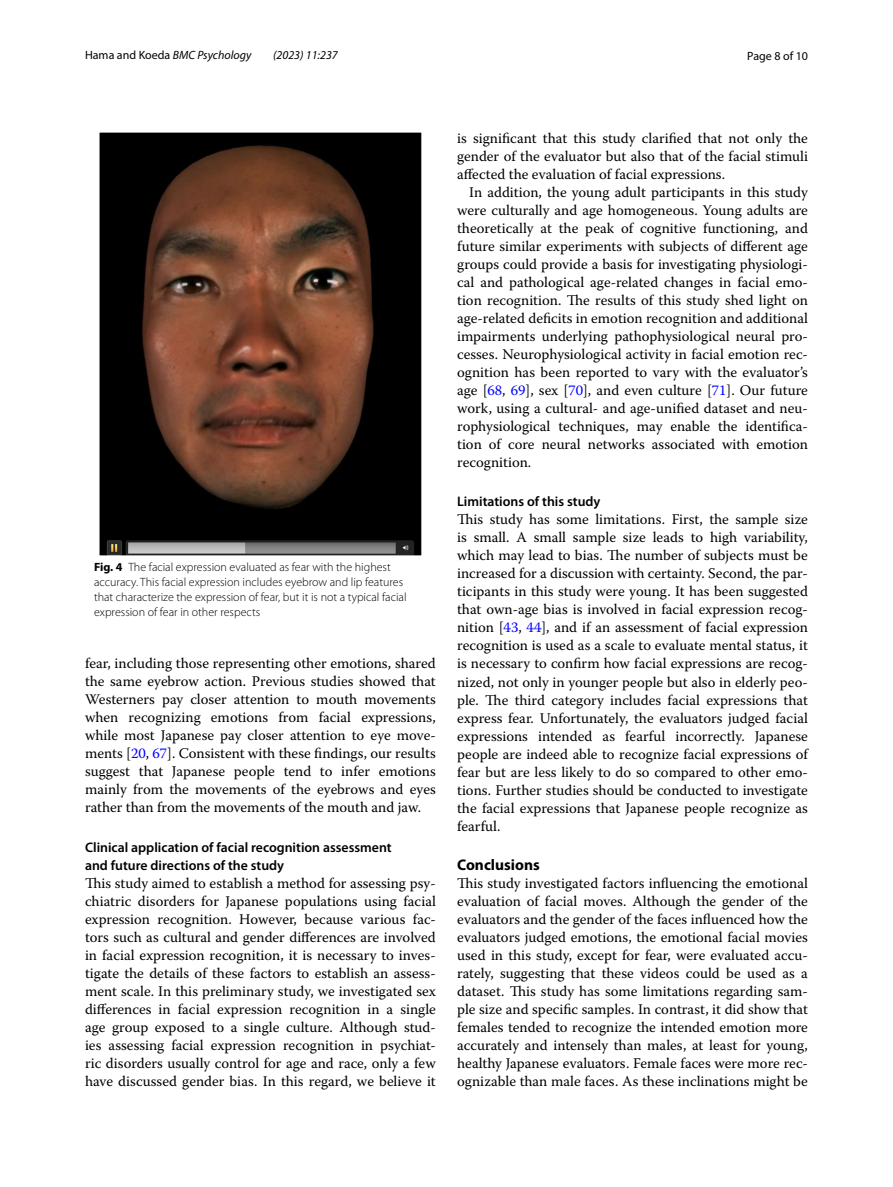
<style>
.page{position:relative;width:893px;height:1187px;background:#fff}
.page>*{position:absolute;margin:0;border:0;box-sizing:border-box;transform-origin:0 0}
.t1{font:700 15.45px "Myriad Pro";color:#000}
.t2{font:14.7px/18px "Warnock Pro";color:#000;text-align:justify}
.t3{font:600 13.8px/18px "Myriad Pro";color:#000}
.t4{font:300 12px/15px "Myriad Pro";color:#000}
.t5{font:italic 12px "Myriad Pro";color:#000}
.t6{font:12px "Myriad Pro";color:#000}
.s1{font-style:normal}
.s2{font-weight:700}
.s3{color:#00f}
</style>
<div class="page">
<img style="left:100px;top:133px;width:321px;height:422px">
<p class="t5" style="left:85px;top:48px;width:168px"><span class="s1">Hama and Koeda</span> BMC Psychology</p>
<p class="t5" style="left:273px;top:48px;width:66px">(2023) 11:237</p>
<p class="t6" style="left:747px;top:48px;width:62px">Page 8 of 10</p>
<p class="t4" style="left:94px;top:559px;width:314px"><span class="s2">Fig. 4</span> The facial expression evaluated as fear with the highest accuracy. This facial expression includes eyebrow and lip features that characterize the expression of fear, but it is not a typical facial expression of fear in other respects</p>
<p class="t2" style="left:85px;top:653px;width:352px">fear, including those representing other emotions, shared the same eyebrow action. Previous studies showed that Westerners pay closer attention to mouth movements when recognizing emotions from facial expressions, while most Japanese pay closer attention to eye move&shy;ments [<span class="s3">20</span>, <span class="s3">67</span>]. Consistent with these findings, our results suggest that Japanese people tend to infer emotions mainly from the movements of the eyebrows and eyes rather than from the movements of the mouth and jaw.</p>
<p class="t3" style="left:85px;top:838px;width:308px">Clinical application of facial recognition assessment and future directions of the study</p>
<p class="t2" style="left:85px;top:874px;width:352px">This study aimed to establish a method for assessing psy&shy;chiatric disorders for Japanese populations using facial expression recognition. However, because various fac&shy;tors such as cultural and gender differences are involved in facial expression recognition, it is necessary to inves&shy;tigate the details of these factors to establish an assess&shy;ment scale. In this preliminary study, we investigated sex differences in facial expression recognition in a single age group exposed to a single culture. Although stud&shy;ies assessing facial expression recognition in psychiat&shy;ric disorders usually control for age and race, only a few have discussed gender bias. In this regard, we believe it</p>
<p class="t2" style="left:457px;top:128px;width:352px">is significant that this study clarified that not only the gender of the evaluator but also that of the facial stimuli affected the evaluation of facial expressions.</p>
<p class="t2" style="left:457px;top:182px;width:352px;text-indent:12px">In addition, the young adult participants in this study were culturally and age homogeneous. Young adults are theoretically at the peak of cognitive functioning, and future similar experiments with subjects of different age groups could provide a basis for investigating physiologi&shy;cal and pathological age-related changes in facial emo&shy;tion recognition. The results of this study shed light on age-related deficits in emotion recognition and additional impairments underlying pathophysiological neural pro&shy;cesses. Neurophysiological activity in facial emotion rec&shy;ognition has been reported to vary with the evaluator’s age [<span class="s3">68</span>, <span class="s3">69</span>], sex [<span class="s3">70</span>], and even culture [<span class="s3">71</span>]. Our future work, using a cultural- and age-unified dataset and neu&shy;rophysiological techniques, may enable the identifica&shy;tion of core neural networks associated with emotion recognition.</p>
<p class="t3" style="left:457px;top:492px;width:145px">Limitations of this study</p>
<p class="t2" style="left:457px;top:510px;width:352px">This study has some limitations. First, the sample size is small. A small sample size leads to high variability, which may lead to bias. The number of subjects must be increased for a discussion with certainty. Second, the par&shy;ticipants in this study were young. It has been suggested that own-age bias is involved in facial expression recog&shy;nition [<span class="s3">43</span>, <span class="s3">44</span>], and if an assessment of facial expression recognition is used as a scale to evaluate mental status, it is necessary to confirm how facial expressions are recog&shy;nized, not only in younger people but also in elderly peo&shy;ple. The third category includes facial expressions that express fear. Unfortunately, the evaluators judged facial expressions intended as fearful incorrectly. Japanese people are indeed able to recognize facial expressions of fear but are less likely to do so compared to other emo&shy;tions. Further studies should be conducted to investigate the facial expressions that Japanese people recognize as fearful.</p>
<p class="t1" style="left:457px;top:854px;width:84px">Conclusions</p>
<p class="t2" style="left:457px;top:874px;width:352px">This study investigated factors influencing the emotional evaluation of facial moves. Although the gender of the evaluators and the gender of the faces influenced how the evaluators judged emotions, the emotional facial movies used in this study, except for fear, were evaluated accu&shy;rately, suggesting that these videos could be used as a dataset. This study has some limitations regarding sam&shy;ple size and specific samples. In contrast, it did show that females tended to recognize the intended emotion more accurately and intensely than males, at least for young, healthy Japanese evaluators. Female faces were more rec&shy;ognizable than male faces. As these inclinations might be</p>
</div>
